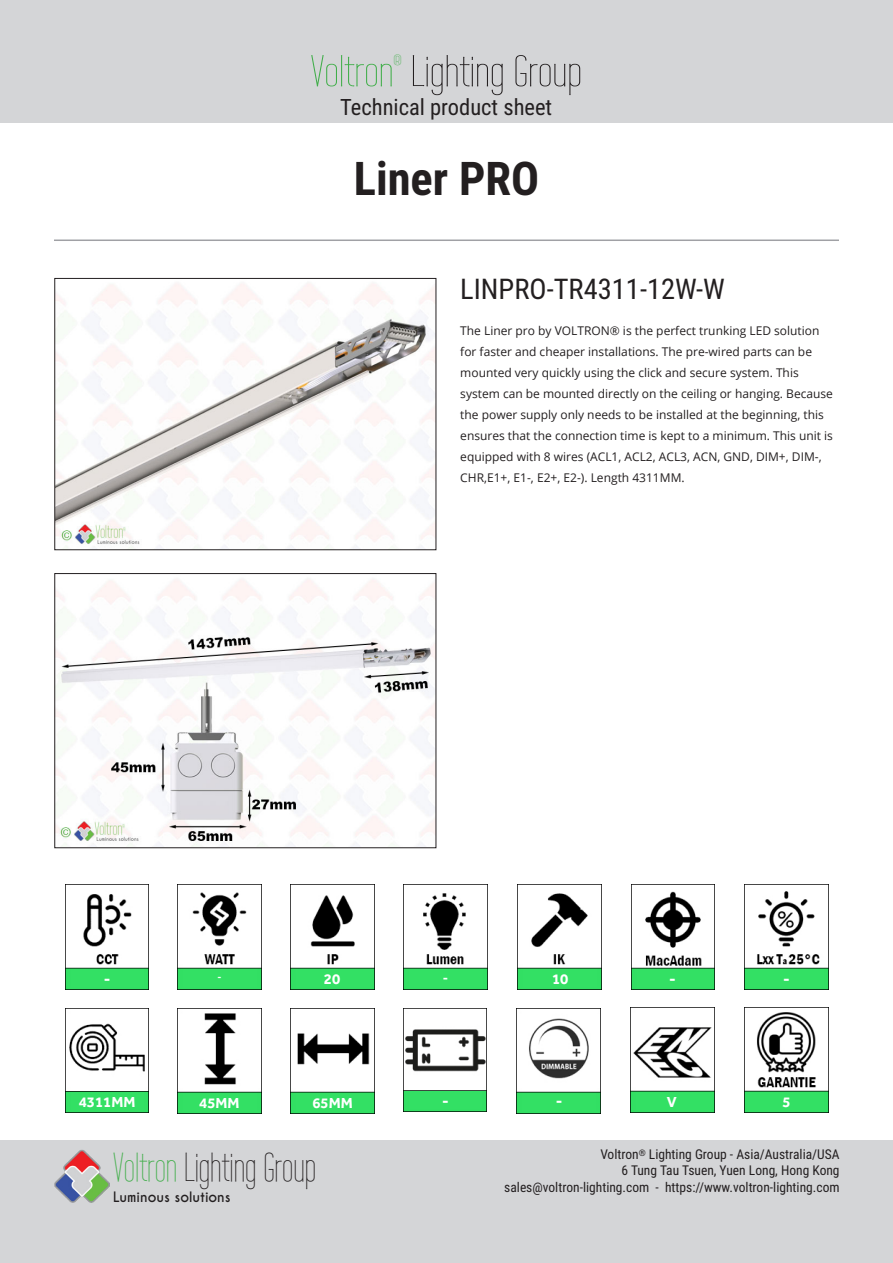
<style>
.page{position:relative;width:893px;height:1263px;background:#fff}
.page>*{position:absolute;margin:0;border:0;box-sizing:border-box;transform-origin:0 0}
.t1{font:700 46.5px "Roboto Condensed";color:#231f20}
.t2{font:43.5px "Wire One";color:#231f20;scale:1.2 1}
.t3{font:40.5px "Wire One";color:#231f20}
.t4{font:28.5px "Roboto Condensed";color:#231f20}
.t5{font:22.5px "Roboto Condensed";color:#231f20}
.t6{font:700 15px "Effra";color:#fff}
.t7{font:15px "Wire One";color:#40ae49;scale:1.2 1}
.t8{font:13.5px/16.5px "Roboto Condensed";color:#231f20;text-align:right}
.t9{font:700 13.5px "Caviar Dreams";color:#231f20}
.t10{font:12px/21px "Open Sans";color:#231f20}
.t11{font:700 12px "Effra";color:#fff}
.t12{font:700 9px "Effra";color:#fff}
.s1{color:#40ae49}
</style>
<div class="page">
<div style="left:0;top:1141px;width:893px;height:122px;background:#d4d5d7"></div>
<img style="left:55px;top:1150px;width:54px;height:53px">
<div style="left:0;top:0;width:893px;height:122px;background:#d4d5d7"></div>
<hr style="left:54px;top:239px;width:785px;height:2px;background:#a0a1a5">
<img style="left:56px;top:283px;width:378px;height:265px">
<div style="left:54px;top:278px;width:382px;height:272px;border:1px solid #231f20"></div>
<img style="left:56px;top:579px;width:378px;height:267px">
<div style="left:54px;top:573px;width:382px;height:275px;border:1px solid #231f20"></div>
<img style="left:65px;top:884px;width:84px;height:105px">
<img style="left:291px;top:884px;width:83px;height:105px">
<img style="left:404px;top:884px;width:83px;height:105px">
<img style="left:178px;top:884px;width:83px;height:105px">
<img style="left:632px;top:884px;width:83px;height:105px">
<img style="left:631px;top:1027px;width:83px;height:85px">
<img style="left:745px;top:1012px;width:83px;height:100px">
<img style="left:518px;top:884px;width:83px;height:105px">
<img style="left:404px;top:1008px;width:82px;height:103px">
<img style="left:745px;top:884px;width:83px;height:105px">
<img style="left:517px;top:1008px;width:83px;height:105px">
<img style="left:65px;top:1008px;width:84px;height:105px">
<img style="left:178px;top:1013px;width:83px;height:100px">
<img style="left:291px;top:1033px;width:83px;height:80px">
<p class="t7" style="left:394px;top:52px;width:8px">®</p>
<h3 class="t5" style="left:340px;top:91px;width:213px">Technical product sheet</h3>
<h2 class="t2" style="left:311px;top:47px;width:228px"><span class="s1">Voltron</span> Lighting Group</h2>
<h1 class="t1" style="left:354px;top:146px;width:187px">Liner PRO</h1>
<h3 class="t4" style="left:460px;top:269px;width:266px">LINPRO-TR4311-12W-W</h3>
<p class="t10" style="left:460px;top:320px;width:374px">The Liner pro by VOLTRON® is the perfect trunking LED solution for faster and cheaper installations. The pre-wired parts can be mounted very quickly using the click and secure system. This system can be mounted directly on the ceiling or hanging. Because the power supply only needs to be installed at the beginning, this ensures that the connection time is kept to a minimum. This unit is equipped with 8 wires (ACL1, ACL2, ACL3, ACN, GND, DIM+, DIM-, CHR,E1+, E1-, E2+, E2-). Length 4311MM.</p>
<p class="t6" style="left:104px;top:969px;width:8px">-</p>
<p class="t6" style="left:324px;top:969px;width:18px">20</p>
<p class="t11" style="left:443px;top:970px;width:7px">-</p>
<p class="t12" style="left:217px;top:971px;width:6px">-</p>
<p class="t6" style="left:552px;top:969px;width:18px">10</p>
<p class="t6" style="left:669px;top:969px;width:8px">-</p>
<p class="t6" style="left:783px;top:969px;width:8px">-</p>
<p class="t6" style="left:79px;top:1093px;width:58px">4311MM</p>
<p class="t6" style="left:199px;top:1093px;width:42px">45MM</p>
<p class="t6" style="left:312px;top:1093px;width:42px">65MM</p>
<p class="t6" style="left:556px;top:1092px;width:8px">-</p>
<p class="t6" style="left:442px;top:1092px;width:8px">-</p>
<p class="t6" style="left:667px;top:1093px;width:11px">V</p>
<p class="t6" style="left:782px;top:1093px;width:10px">5</p>
<h3 class="t3" style="left:113px;top:1145px;width:204px"><span class="s1">Voltron</span> Lighting Group</h3>
<p class="t9" style="left:113px;top:1189px;width:119px">Luminous solutions</p>
<p class="t8" style="left:504px;top:1145px;width:337px">Voltron<sup>®</sup> Lighting Group - Asia/Australia/USA<br>6 Tung Tau Tsuen, Yuen Long, Hong Kong sales@voltron-lighting.com - https://www.voltron-lighting.com</p>
</div>
